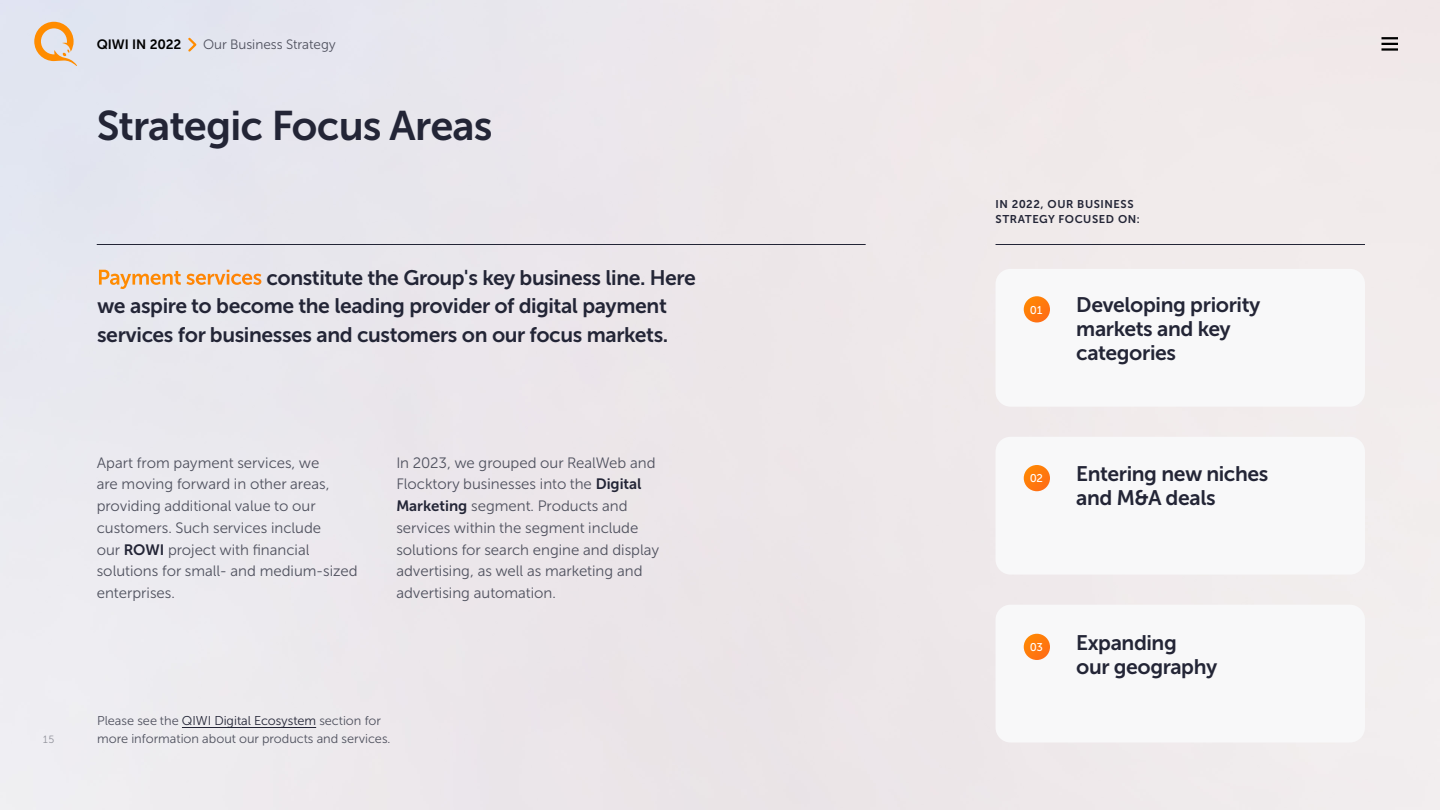
<style>
.page{position:relative;width:1440px;height:810px;background:#fff}
.page>*{position:absolute;margin:0;border:0;box-sizing:border-box;transform-origin:0 0}
.t1{font:41.25px "Museo Sans Cyrl 700";letter-spacing:-.02em;color:#232536}
.t2{font:21px/24px "Museo Sans Cyrl 700";letter-spacing:-.02em;color:#232536}
.t3{font:15px/21.8px "Museo Sans Cyrl 300";color:#4f515e}
.t4{font:13.5px "Museo Sans Cyrl 300";color:#4f515e}
.t5{font:13.5px "Museo Sans Cyrl 700";color:#000}
.t6{font:12.75px/17.2px "Museo Sans Cyrl 300";color:#4f515e}
.t7{font:11.25px/15px "Museo Sans Cyrl 700";letter-spacing:.05em;color:#232536}
.t8{font:11.25px "Museo Sans Cyrl 500";color:#fff}
.t9{font:10.5px "Museo Sans Cyrl 300";color:#91929b}
.s1{color:#fff}
.s2{font-family:"Museo Sans Cyrl 700";color:#232536}
.s3{color:#232536}
</style>
<div class="page">
<svg style="left:34px;top:22px;width:43px;height:44px;background:#ebc59d"></svg>
<svg style="left:1382px;top:37px;width:16px;height:8px"></svg>
<hr style="left:1382px;top:48px;width:16px;height:3px;background:#000">
<svg style="left:186px;top:36px;width:13px;height:18px"></svg>
<hr style="left:97px;top:244px;width:769px;height:1px;background:#232536">
<hr style="left:996px;top:244px;width:369px;height:1px;background:#232536">
<div style="left:996px;top:269px;width:369px;height:138px;background:#f8f8f9;border-radius:15px"></div>
<div style="left:996px;top:437px;width:369px;height:138px;background:#f8f8f9;border-radius:15px"></div>
<div style="left:996px;top:605px;width:369px;height:138px;background:#f8f8f9;border-radius:15px"></div>
<div style="left:1024px;top:296px;width:26px;height:26px;background:#ff7a0d;border-radius:13px"></div>
<svg style="left:1024px;top:465px;width:26px;height:26px"></svg>
<div style="left:1024px;top:634px;width:26px;height:26px;background:#ff7a0c;border-radius:13px"></div>
<hr style="left:182px;top:727px;width:134px;height:1px;background:#232536">
<p class="t5" style="left:97px;top:37px;width:86px">QIWI IN 2022</p>
<p class="t4" style="left:203px;top:37px;width:134px">Our Business Strategy</p>
<h1 class="t1" style="left:97px;top:102px;width:398px">Strategic Focus Areas</h1>
<h2 class="t2" style="left:97px;top:263px;width:600px;line-height:28.5px"><span class="s1">Payment services</span> constitute the Group's key business line. Here we aspire to become the leading provider of digital payment services for businesses and customers on our focus markets.</h2>
<p class="t3" style="left:97px;top:452px;width:262px">Apart from payment services, we<br>are moving forward in other areas, providing additional value to our customers. Such services include<br>our <span class="s2">ROWI</span> project with financial solutions for small- and medium-sized enterprises.</p>
<p class="t3" style="left:396px;top:452px;width:264px">In 2023, we grouped our RealWeb and Flocktory businesses into the <span class="s2">Digital Marketing</span> segment. Products and services within the segment include solutions for search engine and display advertising, as well as marketing and advertising automation.</p>
<p class="t9" style="left:42px;top:733px;width:13px">15</p>
<p class="t6" style="left:97px;top:712px;width:295px">Please see the <span class="s3">QIWI Digital Ecosystem</span> section for more information about our products and services.</p>
<p class="t7" style="left:996px;top:197px;width:146px">IN 2022, OUR BUSINESS<br>STRATEGY FOCUSED ON:</p>
<p class="t8" style="left:1030px;top:304px;width:14px">01</p>
<h2 class="t2" style="left:1076px;top:293px;width:186px">Developing priority markets and key categories</h2>
<p class="t8" style="left:1030px;top:472px;width:14px">02</p>
<h2 class="t2" style="left:1076px;top:462px;width:194px">Entering new niches and M&amp;A deals</h2>
<p class="t8" style="left:1030px;top:641px;width:14px">03</p>
<h2 class="t2" style="left:1076px;top:630px;width:143px">Expanding<br>our geography</h2>
</div>
